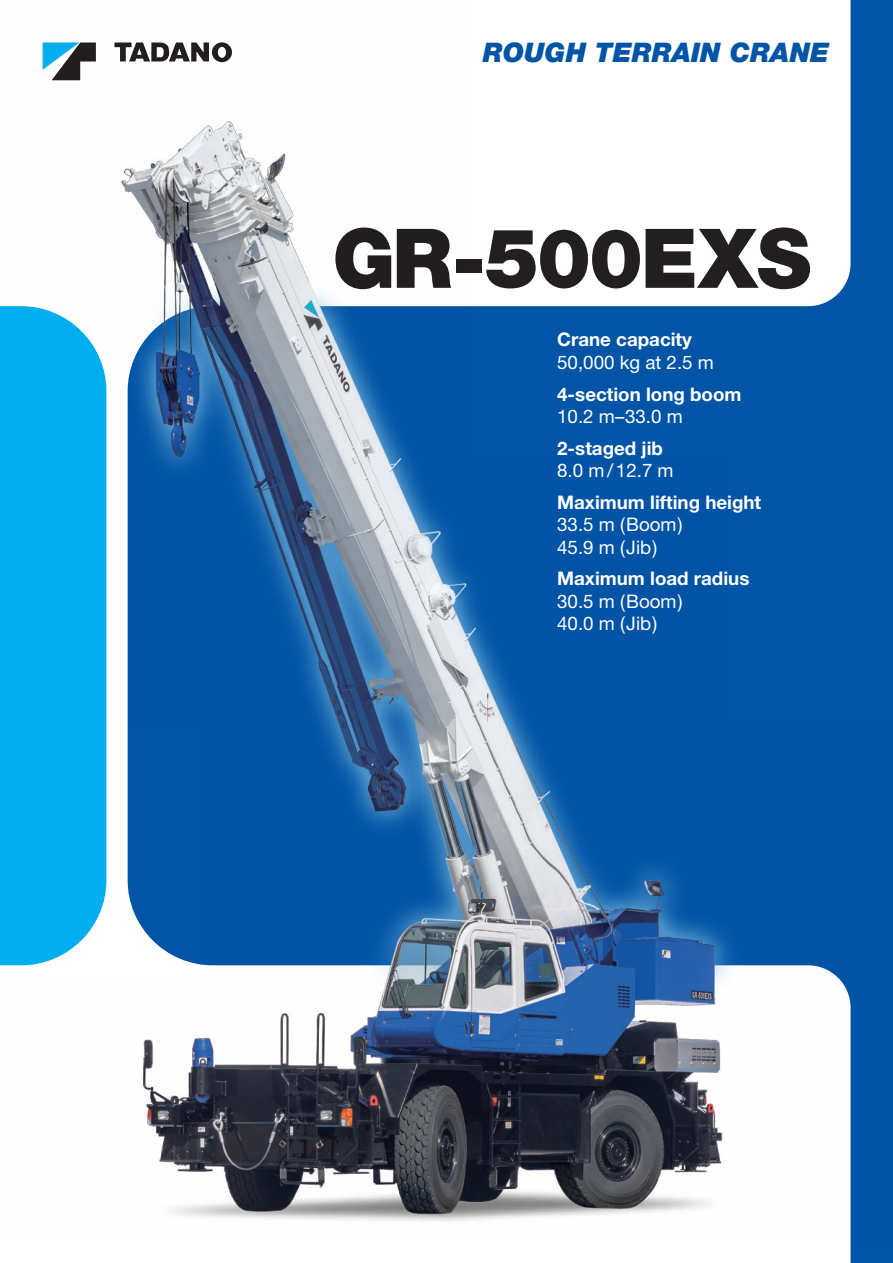
<style>
.page{position:relative;width:893px;height:1263px;background:#fff}
.page>*{position:absolute;margin:0;border:0;box-sizing:border-box;transform-origin:0 0}
.t1{font:900 82.5px "Helvetica Neue LT Std";letter-spacing:-.025em;color:#231f20}
.t2{font:italic 900 27px "Helvetica Neue LT Std";color:#0154a6}
.t3{font:700 18.75px "Helvetica Neue LT Std";color:#fff}
.t4{font:18.75px/22.5px "Helvetica Neue LT Std";color:#fff}
</style>
<div class="page">
<img style="left:0;top:0;width:893px;height:1263px">
<h2 class="t2" style="left:483px;top:36px;width:348px">ROUGH TERRAIN CRANE</h2>
<h1 class="t1" style="left:332px;top:209px;width:480px">GR-500EXS</h1>
<p class="t3" style="left:557px;top:328px;width:136px">Crane capacity</p>
<p class="t4" style="left:557px;top:351px;width:158px">50,000 kg at 2.5 m</p>
<p class="t3" style="left:557px;top:382px;width:186px">4-section long boom</p>
<p class="t4" style="left:557px;top:405px;width:127px">10.2 m–33.0 m</p>
<p class="t3" style="left:557px;top:436px;width:107px">2-staged jib</p>
<p class="t4" style="left:557px;top:459px;width:118px">8.0 m/12.7 m</p>
<p class="t3" style="left:557px;top:490px;width:206px">Maximum lifting height</p>
<p class="t4" style="left:557px;top:513px;width:127px">33.5 m (Boom(<br>45.9 m (Jib(</p>
<p class="t3" style="left:557px;top:567px;width:194px">Maximum load radius</p>
<p class="t4" style="left:557px;top:590px;width:127px">30.5 m (Boom(<br>40.0 m (Jib(</p>
</div>
